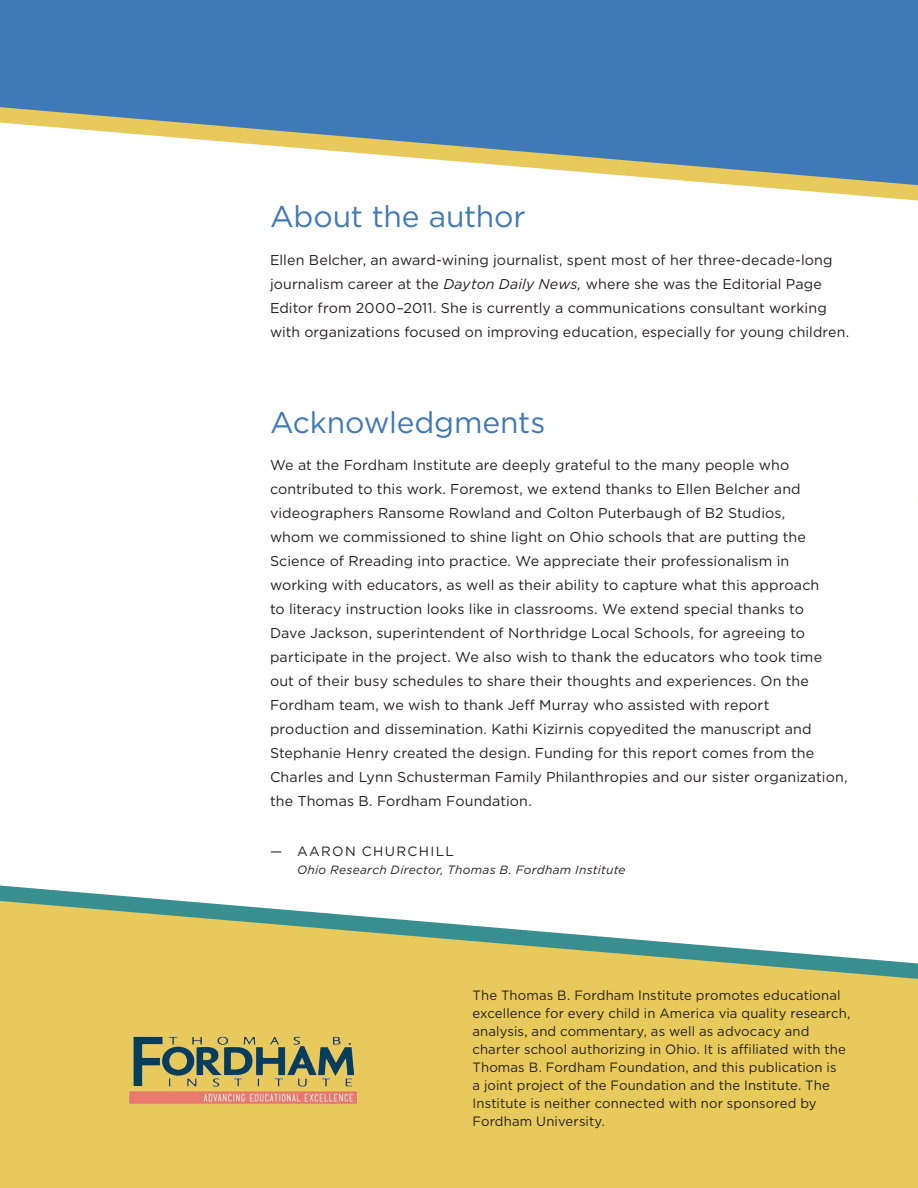
<style>
.page{position:relative;width:918px;height:1188px;background:#fff}
.page>*{position:absolute;margin:0;border:0;box-sizing:border-box;transform-origin:0 0}
.t1{font:30px "Gotham";letter-spacing:-.005em;color:#4079b8}
.t2{font:14.25px/24px "Gotham";letter-spacing:.01em;color:#231f20}
.t3{font:13.5px/18px "Gotham";letter-spacing:.01em;color:#231f20}
.t4{font:13.5px "Gotham";letter-spacing:.1em;color:#231f20}
.t5{font:italic 12px "Gotham";letter-spacing:.025em;color:#231f20}
.s1{font-style:italic}
</style>
<div class="page">
<svg style="left:0;top:886px;width:182px;height:15px"></svg>
<svg style="left:0;top:901px;width:918px;height:287px;background:#e0ca6d"></svg>
<img style="left:120px;top:1030px;width:246px;height:80px">
<svg style="left:736px;top:185px;width:182px;height:16px"></svg>
<svg style="left:0;top:0;width:918px;height:185px;background:#6691ba"></svg>
<h1 class="t1" style="left:270px;top:197px;width:257px">About the author</h1>
<p class="t2" style="left:270px;top:247px;width:581px">Ellen Belcher, an award-wining journalist, spent most of her three-decade-long journalism career at the <span class="s1">Dayton Daily News,</span> where she was the Editorial Page Editor from 2000–2011. She is currently a communications consultant working with organizations focused on improving education, especially for young children.</p>
<h1 class="t1" style="left:270px;top:403px;width:277px">Acknowledgments</h1>
<p class="t2" style="left:270px;top:453px;width:579px">We at the Fordham Institute are deeply grateful to the many people who contributed to this work. Foremost, we extend thanks to Ellen Belcher and videographers Ransome Rowland and Colton Puterbaugh of B2 Studios,<br>whom we commissioned to shine light on Ohio schools that are putting the Science of Rreading into practice. We appreciate their professionalism in working with educators, as well as their ability to capture what this approach<br>to literacy instruction looks like in classrooms. We extend special thanks to<br>Dave Jackson, superintendent of Northridge Local Schools, for agreeing to participate in the project. We also wish to thank the educators who took time out of their busy schedules to share their thoughts and experiences. On the Fordham team, we wish to thank Jeff Murray who assisted with report production and dissemination. Kathi Kizirnis copyedited the manuscript and Stephanie Henry created the design. Funding for this report comes from the Charles and Lynn Schusterman Family Philanthropies and our sister organization, the Thomas B. Fordham Foundation.</p>
<p class="t4" style="left:270px;top:842px;width:185px">— AARON CHURCHILL</p>
<p class="t5" style="left:297px;top:862px;width:330px">Ohio Research Director, Thomas B. Fordham Institute</p>
<p class="t3" style="left:472px;top:986px;width:379px">The Thomas B. Fordham Institute promotes educational excellence for every child in America via quality research, analysis, and commentary, as well as advocacy and charter school authorizing in Ohio. It is affiliated with the Thomas B. Fordham Foundation, and this publication is<br>a joint project of the Foundation and the Institute. The Institute is neither connected with nor sponsored by Fordham University.</p>
</div>
